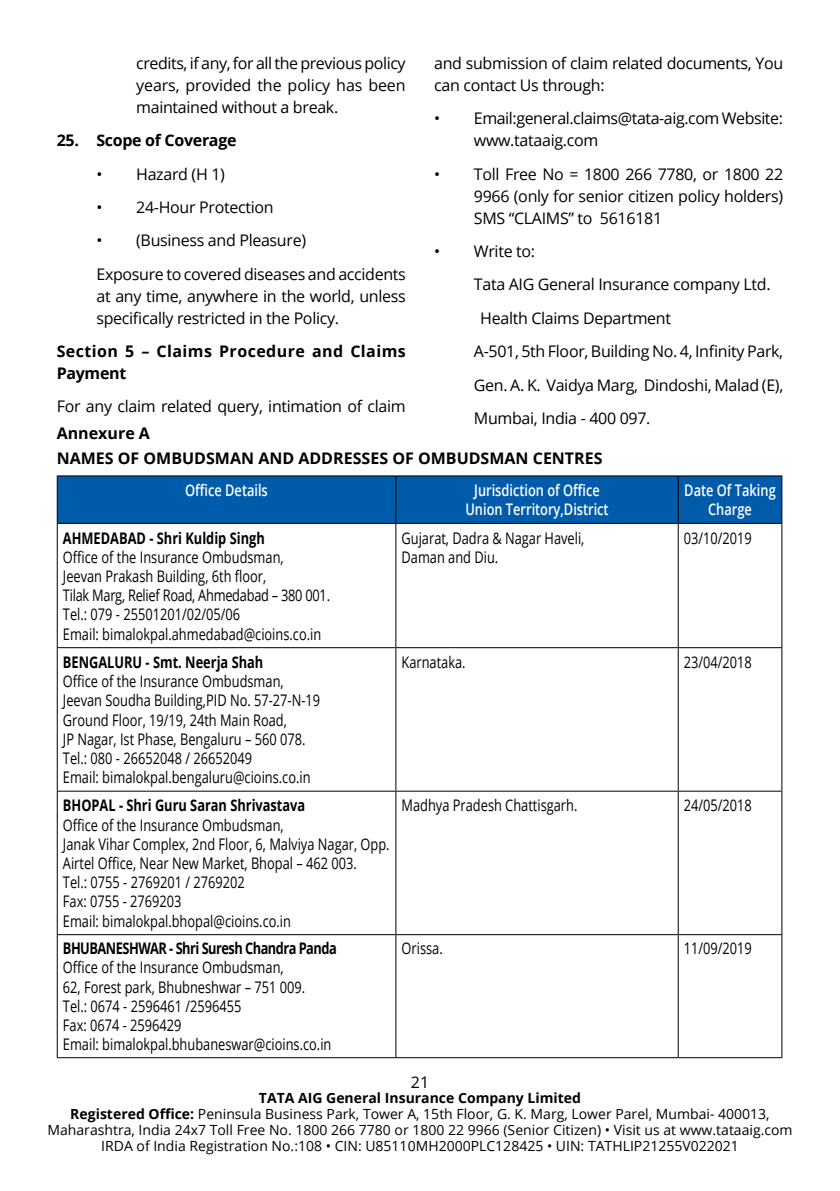
<style>
.page{position:relative;width:840px;height:1191px;background:#fff}
.page>*{position:absolute;margin:0;border:0;box-sizing:border-box;transform-origin:0 0}
.t1{font:16px/19.2px "Open Sans";color:#000;scale:.8 1}
.t2{font:16px/22px "Open Sans";letter-spacing:-.02em;color:#000}
.t3{font:16px/22px "Open Sans";color:#000;text-align:justify}
.t4{font:700 16px "Open Sans";color:#000;scale:.8 1}
.t5{font:600 16px/19.2px "Open Sans";color:#fff;text-align:center;scale:.8 1}
.t6{font:16px/22px "Open Sans";letter-spacing:-.025em;color:#000}
.t7{font:700 16px/24.8px "Open Sans";color:#000}
.t8{font:700 16px/22px "Open Sans";letter-spacing:.025em;color:#000}
.t9{font:700 16px "Open Sans";letter-spacing:-.04em;color:#000;scale:.8 1}
.t10{font:700 16px "Open Sans";letter-spacing:-.02em;color:#000}
.t11{font:14px/16px "Open Sans";color:#000;text-align:center}
.s1{font-weight:700}
</style>
<div class="page">
<div style="left:58px;top:476px;width:723px;height:47px;background:#005baa"></div>
<hr style="left:57px;top:475px;width:338px;height:1px;background:#000">
<hr style="left:57px;top:476px;width:1px;height:47px;background:#000">
<hr style="left:395px;top:475px;width:282px;height:1px;background:#000">
<hr style="left:395px;top:476px;width:1px;height:47px;background:#000">
<hr style="left:677px;top:475px;width:105px;height:1px;background:#000">
<hr style="left:677px;top:476px;width:1px;height:47px;background:#000">
<hr style="left:781px;top:476px;width:1px;height:47px;background:#000">
<hr style="left:57px;top:523px;width:338px;height:1px;background:#000">
<hr style="left:57px;top:524px;width:1px;height:123px;background:#000">
<hr style="left:395px;top:523px;width:282px;height:1px;background:#000">
<hr style="left:395px;top:524px;width:1px;height:123px;background:#000">
<hr style="left:677px;top:523px;width:105px;height:1px;background:#000">
<hr style="left:677px;top:524px;width:1px;height:123px;background:#000">
<hr style="left:781px;top:524px;width:1px;height:123px;background:#000">
<hr style="left:57px;top:647px;width:338px;height:1px;background:#000">
<hr style="left:57px;top:648px;width:1px;height:142px;background:#000">
<hr style="left:395px;top:647px;width:282px;height:1px;background:#000">
<hr style="left:395px;top:648px;width:1px;height:142px;background:#000">
<hr style="left:677px;top:647px;width:105px;height:1px;background:#000">
<hr style="left:677px;top:648px;width:1px;height:142px;background:#000">
<hr style="left:781px;top:648px;width:1px;height:142px;background:#000">
<hr style="left:57px;top:790px;width:338px;height:1px;background:#000">
<hr style="left:57px;top:791px;width:1px;height:143px;background:#000">
<hr style="left:395px;top:790px;width:282px;height:1px;background:#000">
<hr style="left:395px;top:791px;width:1px;height:143px;background:#000">
<hr style="left:677px;top:790px;width:105px;height:1px;background:#000">
<hr style="left:677px;top:791px;width:1px;height:143px;background:#000">
<hr style="left:781px;top:791px;width:1px;height:143px;background:#000">
<hr style="left:57px;top:934px;width:338px;height:1px;background:#000">
<hr style="left:57px;top:935px;width:1px;height:122px;background:#000">
<hr style="left:395px;top:934px;width:282px;height:1px;background:#000">
<hr style="left:395px;top:935px;width:1px;height:122px;background:#000">
<hr style="left:677px;top:934px;width:105px;height:1px;background:#000">
<hr style="left:677px;top:935px;width:1px;height:122px;background:#000">
<hr style="left:781px;top:935px;width:1px;height:122px;background:#000">
<hr style="left:57px;top:1057px;width:338px;height:1px;background:#000">
<hr style="left:395px;top:1057px;width:282px;height:1px;background:#000">
<hr style="left:677px;top:1057px;width:105px;height:1px;background:#000">
<p class="t3" style="left:136px;top:52px;width:271px">credits, if any, for all the previous policy years, provided the policy has been maintained without a break.</p>
<p class="t10" style="left:57px;top:129px;width:181px">25. Scope of Coverage</p>
<p class="t3" style="left:96px;top:162px;width:130px">• Hazard (H 1)</p>
<p class="t2" style="left:96px;top:196px;width:178px">• 24-Hour Protection</p>
<p class="t2" style="left:96px;top:223px;width:311px;line-height:33.4px">• (Business and Pleasure)<br>Exposure to covered diseases and accidents</p>
<p class="t2" style="left:96px;top:284px;width:310px">at any time, anywhere in the world, unless specifically restricted in the Policy.</p>
<p class="t8" style="left:57px;top:340px;width:350px">Section 5 – Claims Procedure and Claims<br>Payment</p>
<p class="t2" style="left:57px;top:395px;width:350px">For any claim related query, intimation of claim</p>
<p class="t2" style="left:434px;top:52px;width:350px">and submission of claim related documents, You can contact Us through:</p>
<p class="t6" style="left:473px;top:107px;width:310px;text-indent:-40px">• Email:general.claims@tata-aig.com Website: www.tataaig.com</p>
<p class="t3" style="left:473px;top:162px;width:311px;text-indent:-40px">• Toll Free No = 1800 266 7780, or 1800 22<br>9966 (only for senior citizen policy holders)<br>SMS “CLAIMS” to 5616181</p>
<p class="t3" style="left:434px;top:240px;width:102px">• Write to:</p>
<p class="t2" style="left:473px;top:273px;width:298px">Tata AIG General Insurance company Ltd.</p>
<p class="t2" style="left:480px;top:306px;width:192px">Health Claims Department</p>
<p class="t2" style="left:473px;top:340px;width:311px">A-501, 5th Floor, Building No. 4, Infinity Park,</p>
<p class="t2" style="left:473px;top:373px;width:311px">Gen. A. K. Vaidya Marg, Dindoshi, Malad (E),</p>
<p class="t2" style="left:473px;top:407px;width:178px">Mumbai, India - 400 097.</p>
<p class="t7" style="left:57px;top:420px;width:547px">Annexure A<br>NAMES OF OMBUDSMAN AND ADDRESSES OF OMBUDSMAN CENTRES</p>
<p class="t5" style="left:185px;top:480px;width:105px">Office Details</p>
<p class="t5" style="left:465px;top:480px;width:180px">Jurisdiction of Office<br>Union Territory,District</p>
<p class="t5" style="left:684px;top:480px;width:116px">Date Of Taking<br>Charge</p>
<p class="t4" style="left:63px;top:526px;width:254px">AHMEDABAD - Shri Kuldip Singh</p>
<p class="t1" style="left:63px;top:547px;width:335px">Office of the Insurance Ombudsman,<br>Jeevan Prakash Building, 6th floor,<br>Tilak Marg, Relief Road, Ahmedabad – 380 001.<br>Tel.: 079 - 25501201/02/05/06<br>Email: bimalokpal.ahmedabad@cioins.co.in</p>
<p class="t1" style="left:401px;top:528px;width:230px">Gujarat, Dadra &amp; Nagar Haveli,<br>Daman and Diu.</p>
<p class="t1" style="left:683px;top:528px;width:86px">03/10/2019</p>
<p class="t4" style="left:63px;top:651px;width:252px">BENGALURU - Smt. Neerja Shah</p>
<p class="t1" style="left:63px;top:671px;width:323px">Office of the Insurance Ombudsman, Jeevan Soudha Building,PID No. 57-27-N-19<br>Ground Floor, 19/19, 24th Main Road,<br>JP Nagar, Ist Phase, Bengaluru – 560 078.<br>Tel.: 080 - 26652048 / 26652049<br>Email: bimalokpal.bengaluru@cioins.co.in</p>
<p class="t4" style="left:63px;top:794px;width:304px">BHOPAL - Shri Guru Saran Shrivastava</p>
<p class="t1" style="left:63px;top:815px;width:409px">Office of the Insurance Ombudsman,<br>Janak Vihar Complex, 2nd Floor, 6, Malviya Nagar, Opp.<br>Airtel Office, Near New Market, Bhopal – 462 003.<br>Tel.: 0755 - 2769201 / 2769202<br>Fax: 0755 - 2769203<br>Email: bimalokpal.bhopal@cioins.co.in</p>
<p class="t9" style="left:63px;top:937px;width:343px">BHUBANESHWAR - Shri Suresh Chandra Panda</p>
<p class="t1" style="left:63px;top:957px;width:337px">Office of the Insurance Ombudsman,<br>62, Forest park, Bhubneshwar – 751 009.<br>Tel.: 0674 - 2596461 /2596455<br>Fax: 0674 - 2596429<br>Email: bimalokpal.bhubaneswar@cioins.co.in</p>
<p class="t1" style="left:401px;top:652px;width:82px">Karnataka.</p>
<p class="t1" style="left:683px;top:652px;width:86px">23/04/2018</p>
<p class="t1" style="left:401px;top:795px;width:221px">Madhya Pradesh Chattisgarh.</p>
<p class="t1" style="left:683px;top:795px;width:86px">24/05/2018</p>
<p class="t1" style="left:401px;top:938px;width:53px">Orissa.</p>
<p class="t1" style="left:683px;top:938px;width:86px">11/09/2019</p>
<p class="t3" style="left:410px;top:1070px;width:20px">21</p>
<p class="t11" style="left:47px;top:1089px;width:746px"><span class="s1">TATA AIG General Insurance Company Limited<br>Registered Office:</span> Peninsula Business Park, Tower A, 15th Floor, G. K. Marg, Lower Parel, Mumbai- 400013, Maharashtra, India 24x7 Toll Free No. 1800 266 7780 or 1800 22 9966 (Senior Citizen) • Visit us at www.tataaig.com IRDA of India Registration No.:108 • CIN: U85110MH2000PLC128425 • UIN: TATHLIP21255V022021</p>
</div>
